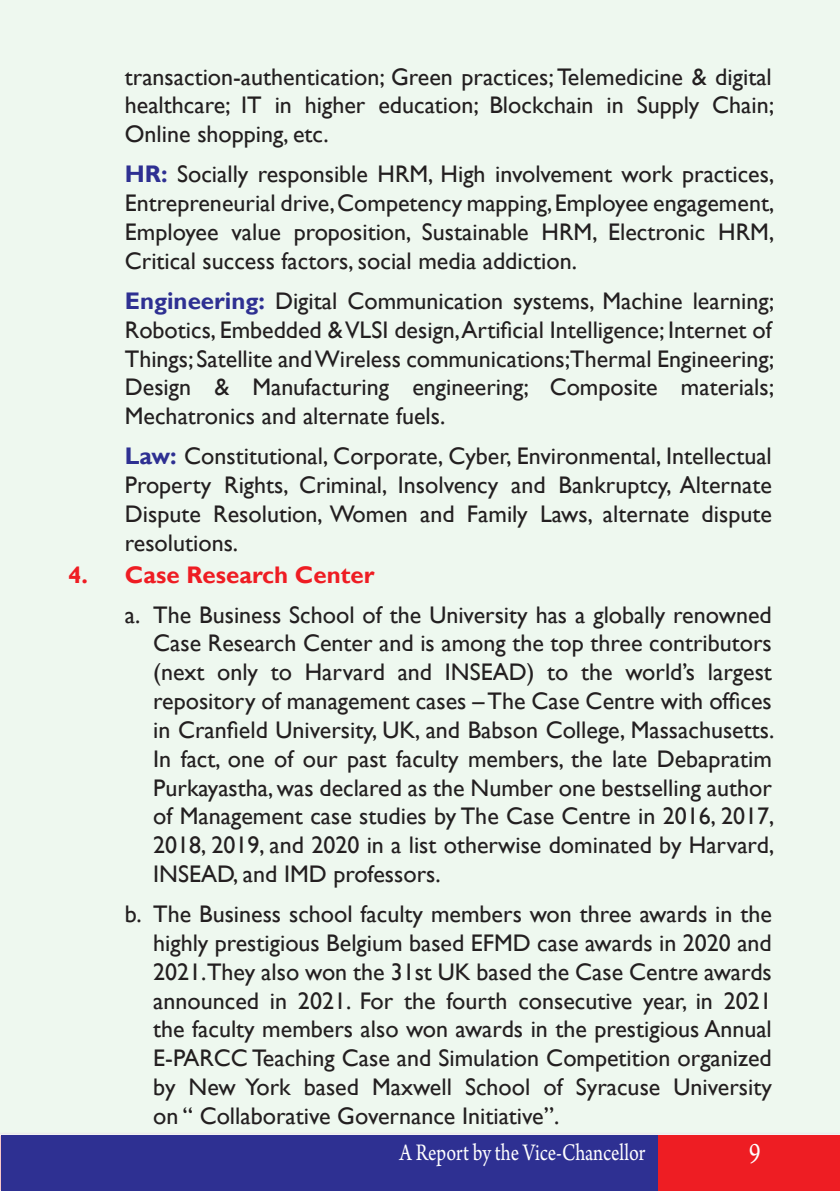
<style>
.page{position:relative;width:840px;height:1191px;background:#fff}
.page>*{position:absolute;margin:0;border:0;box-sizing:border-box;transform-origin:0 0}
.t1{font:30px "Arno Pro";color:#fff;scale:.8 1}
.t2{font:25px "Arno Pro";color:#fff;scale:.8 1}
.BT_On_Line{font:24px/28.8px "Gill Sans";color:#231f20;text-align:justify}
.MH{font:700 24px "Gill Sans";color:#ee1d23}
.s1{font-weight:700;color:#2e3092}
</style>
<div class="page">
<div style="left:0;top:0;width:839px;height:1134px;background:#eef8ef"></div>
<div style="left:1px;top:1135px;width:666px;height:56px;background:#2e3092"></div>
<div style="left:658px;top:1135px;width:181px;height:56px;background:#ee1d23"></div>
<p class="BT_On_Line" style="left:125px;top:63px;width:650px">transaction-authentication; Green practices; Telemedicine &amp; digital healthcare; IT in higher education; Blockchain in Supply Chain; Online shopping, etc.</p>
<p class="BT_On_Line" style="left:125px;top:160px;width:650px"><span class="s1">HR:</span> Socially responsible HRM, High involvement work practices, Entrepreneurial drive, Competency mapping, Employee engagement, Employee value proposition, Sustainable HRM, Electronic HRM, Critical success factors, social media addiction.</p>
<p class="BT_On_Line" style="left:125px;top:287px;width:650px"><span class="s1">Engineering:</span> Digital Communication systems, Machine learning; Robotics, Embedded &amp; VLSI design,Artificial Intelligence; Internet of Things; Satellite and Wireless communications;Thermal Engineering; Design &amp; Manufacturing engineering; Composite materials; Mechatronics and alternate fuels.</p>
<p class="BT_On_Line" style="left:125px;top:442px;width:648px"><span class="s1">Law:</span> Constitutional, Corporate, Cyber, Environmental, Intellectual Property Rights, Criminal, Insolvency and Bankruptcy, Alternate Dispute Resolution, Women and Family Laws, alternate dispute resolutions.</p>
<p class="MH" style="left:68px;top:560px;width:308px">4. Case Research Center</p>
<p class="BT_On_Line" style="left:153px;top:600px;width:622px;text-indent:-28px">a. The Business School of the University has a globally renowned Case Research Center and is among the top three contributors (next only to Harvard and INSEAD) to the world’s largest repository of management cases – The Case Centre with offices in Cranfield University, UK, and Babson College, Massachusetts.<br>In fact, one of our past faculty members, the late Debapratim Purkayastha, was declared as the Number one bestselling author of Management case studies by The Case Centre in 2016, 2017, 2018, 2019, and 2020 in a list otherwise dominated by Harvard, INSEAD, and IMD professors.</p>
<p class="BT_On_Line" style="left:153px;top:900px;width:619px;text-indent:-28px">b. The Business school faculty members won three awards in the highly prestigious Belgium based EFMD case awards in 2020 and 2021.They also won the 31st UK based the Case Centre awards announced in 2021. For the fourth consecutive year, in 2021 the faculty members also won awards in the prestigious Annual E-PARCC Teaching Case and Simulation Competition organized by New York based Maxwell School of Syracuse University on “ Collaborative Governance Initiative”.</p>
<p class="t2" style="left:399px;top:1137px;width:308px">A Report by the Vice-Chancellor</p>
<p class="t1" style="left:748px;top:1136px;width:16px">9</p>
</div>
